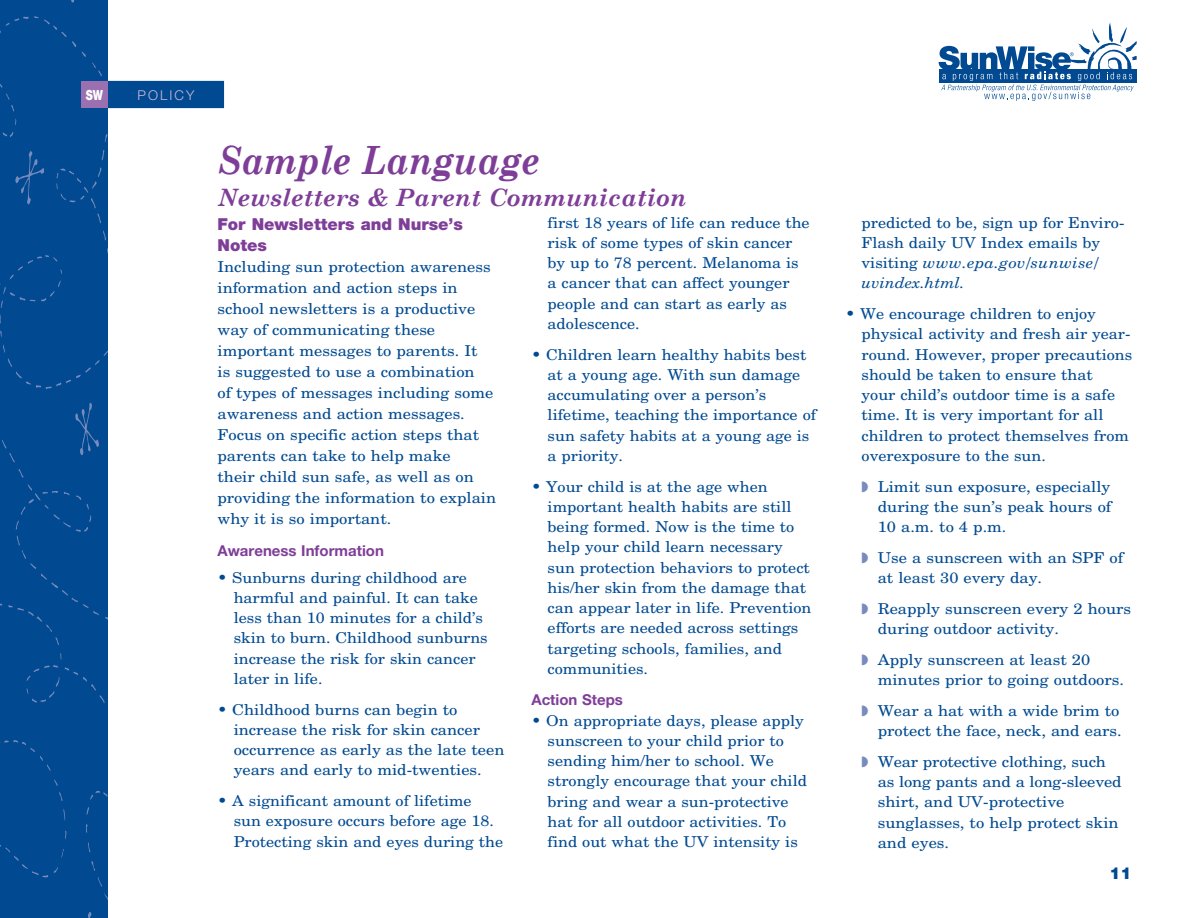
<style>
.page{position:relative;width:1188px;height:918px;background:#fff}
.page>*{position:absolute;margin:0;border:0;box-sizing:border-box;transform-origin:0 0}
.t1{font:italic 700 39px "Century Schoolbook";letter-spacing:-.01em;color:#7e3e98;scale:.9 1}
.t2{font:italic 700 24px "Century Schoolbook";color:#7e3e98}
.t3{font:900 16.5px/21px "Helvetica Neue";color:#7e3e98}
.t4{font:900 16.5px "Helvetica Neue";color:#014a91}
.t5{font:15px/20.2px "New Century Schlbk";color:#014a91;scale:1.08 1}
.t6{font:15px/21px "New Century Schlbk";color:#014a91;scale:1.1 1}
.t7{font:700 15px "Helvetica Neue";color:#7e3e98}
.t8{font:900 13.95px "Helvetica Neue";color:#fff;scale:.76 1}
.t9{font:300 13.5px "Helvetica Neue";letter-spacing:.15em;color:#cbb8d9}
.s1{font-style:italic}
</style>
<div class="page">
<div style="left:0;top:0;width:108px;height:918px;background:#014a91"></div>
<div style="left:108px;top:81px;width:116px;height:27px;background:#014a91"></div>
<div style="left:81px;top:81px;width:27px;height:27px;background:#9b70b0"></div>
<svg style="left:939px;top:23px;width:198px;height:78px"></svg>
<p class="t8" style="left:86px;top:87px;width:24px">SW</p>
<p class="t9" style="left:138px;top:87px;width:58px">POLICY</p>
<h1 class="t1" style="left:218px;top:136px;width:359px">Sample Language</h1>
<h2 class="t2" style="left:218px;top:182px;width:470px">Newsletters &amp; Parent Communication</h2>
<h3 class="t3" style="left:218px;top:214px;width:247px">For Newsletters and Nurse’s<br>Notes</h3>
<p class="t6" style="left:218px;top:258px;width:255px">Including sun protection awareness information and action steps in school newsletters is a productive way of communicating these important messages to parents. It<br>is suggested to use a combination<br>of types of messages including some awareness and action messages.<br>Focus on specific action steps that parents can take to help make<br>their child sun safe, as well as on providing the information to explain why it is so important.</p>
<h4 class="t7" style="left:218px;top:541px;width:168px">Awareness Information</h4>
<p class="t5" style="left:218px;top:569px;width:233px">• Sunburns during childhood are</p>
<p class="t5" style="left:548px;top:214px;width:244px">first 18 years of life can reduce the risk of some types of skin cancer by up to 78 percent. Melanoma is a cancer that can affect younger people and can start as early as adolescence.</p>
<p class="t5" style="left:531px;top:346px;width:256px">• Children learn healthy habits best</p>
<p class="t5" style="left:548px;top:366px;width:250px">at a young age. With sun damage accumulating over a person’s lifetime, teaching the importance of sun safety habits at a young age is a priority.</p>
<p class="t5" style="left:548px;top:498px;width:246px">important health habits are still being formed. Now is the time to help your child learn necessary sun protection behaviors to protect his/her skin from the damage that can appear later in life. Prevention efforts are needed across settings targeting schools, families, and communities.</p>
<h4 class="t7" style="left:531px;top:691px;width:93px">Action Steps</h4>
<p class="t5" style="left:548px;top:712px;width:242px;text-indent:-16px">• On appropriate days, please apply sunscreen to your child prior to sending him/her to school. We strongly encourage that your child bring and wear a sun-protective hat for all outdoor activities. To find out what the UV intensity is</p>
<p class="t5" style="left:531px;top:478px;width:220px">• Your child is at the age when</p>
<p class="t5" style="left:234px;top:589px;width:237px">harmful and painful. It can take less than 10 minutes for a child’s skin to burn. Childhood sunburns increase the risk for skin cancer later in life.</p>
<p class="t6" style="left:234px;top:721px;width:248px;line-height:20.2px">increase the risk for skin cancer occurrence as early as the late teen years and early to mid-twenties.</p>
<p class="t5" style="left:234px;top:812px;width:251px">sun exposure occurs before age 18.<br>Protecting skin and eyes during the</p>
<p class="t5" style="left:218px;top:701px;width:224px">• Childhood burns can begin to</p>
<p class="t5" style="left:218px;top:792px;width:237px">• A significant amount of lifetime</p>
<p class="t5" style="left:862px;top:214px;width:245px">predicted to be, sign up for Enviro-<br>Flash daily UV Index emails by visiting <span class="s1">www.epa.gov/sunwise/ uvindex.html.</span></p>
<p class="t5" style="left:862px;top:305px;width:252px;text-indent:-16px">• We encourage children to enjoy physical activity and fresh air year&shy;round. However, proper precautions should be taken to ensure that<br>your child’s outdoor time is a safe time. It is very important for all children to protect themselves from overexposure to the sun.</p>
<p class="t6" style="left:878px;top:478px;width:214px;line-height:20.2px;text-align:justify">Limit sun exposure, especially during the sun’s peak hours of 10 a.m. to 4 p.m.</p>
<p class="t6" style="left:878px;top:549px;width:225px;line-height:20.2px">Use a sunscreen with an SPF of at least 30 every day.</p>
<p class="t6" style="left:878px;top:600px;width:232px;line-height:20.2px">Reapply sunscreen every 2 hours during outdoor activity.</p>
<p class="t6" style="left:878px;top:651px;width:225px;line-height:20.2px">Apply sunscreen at least 20 minutes prior to going outdoors.</p>
<p class="t6" style="left:878px;top:702px;width:223px;line-height:20.2px">Wear a hat with a wide brim to protect the face, neck, and ears.</p>
<p class="t6" style="left:878px;top:753px;width:223px;line-height:20.2px">Wear protective clothing, such as long pants and a long-sleeved shirt, and UV-protective sunglasses, to help protect skin and eyes.</p>
<p class="t4" style="left:1110px;top:864px;width:24px">11</p>
</div>
